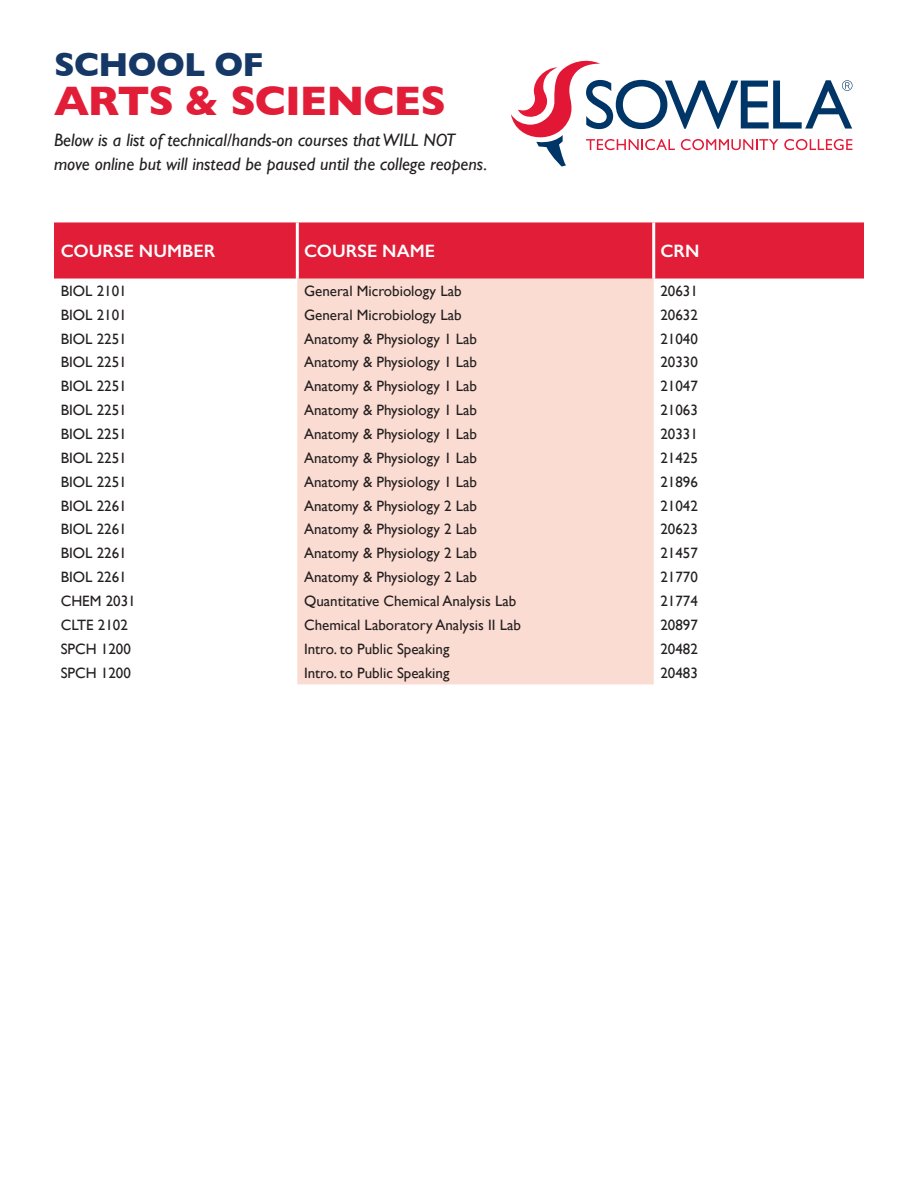
<style>
.page{position:relative;width:918px;height:1188px;background:#fff}
.page>*{position:absolute;margin:0;border:0;box-sizing:border-box;transform-origin:0 0}
.School_Brochure_Subh{font:700 42px "Gill Sans";letter-spacing:-.025em;color:#e21d38}
.School_Brochure_Subh-2{font:700 33.9px "Gill Sans";letter-spacing:-.02em;color:#163866}
.School_Brochure_Subh-3{font:italic 18px/24px "Gill Sans";color:#231f20}
.t1{font:600 18px "Gill Sans";color:#fff}
.t2{font:15px "Gill Sans";color:#231f20}
</style>
<div class="page">
<svg style="left:511px;top:60px;width:341px;height:107px"></svg>
<div style="left:54px;top:222px;width:810px;height:57px;background:#e21d38"></div>
<div style="left:297px;top:279px;width:357px;height:405px;background:#fbdcd2"></div>
<hr style="left:296px;top:222px;width:3px;height:57px;background:#fff">
<hr style="left:652px;top:222px;width:3px;height:57px;background:#fff">
<p class="School_Brochure_Subh-2" style="left:54px;top:38px;width:211px">SCHOOL OF</p>
<p class="School_Brochure_Subh" style="left:54px;top:68px;width:394px">ARTS &amp; SCIENCES</p>
<p class="School_Brochure_Subh-3" style="left:54px;top:128px;width:435px">Below is a list of technical/hands-on courses that WILL NOT move online but will instead be paused until the college reopens.</p>
<p class="t1" style="left:61px;top:240px;width:156px">COURSE NUMBER</p>
<p class="t1" style="left:304px;top:240px;width:133px">COURSE NAME</p>
<p class="t1" style="left:660px;top:240px;width:41px">CRN</p>
<p class="t2" style="left:61px;top:282px;width:68px">BIOL 2101</p>
<p class="t2" style="left:304px;top:282px;width:159px">General Microbiology Lab</p>
<p class="t2" style="left:660px;top:282px;width:39px">20631</p>
<p class="t2" style="left:61px;top:306px;width:68px">BIOL 2101</p>
<p class="t2" style="left:304px;top:306px;width:159px">General Microbiology Lab</p>
<p class="t2" style="left:660px;top:306px;width:39px">20632</p>
<p class="t2" style="left:61px;top:330px;width:68px">BIOL 2251</p>
<p class="t2" style="left:304px;top:330px;width:174px">Anatomy &amp; Physiology 1 Lab</p>
<p class="t2" style="left:660px;top:330px;width:39px">21040</p>
<p class="t2" style="left:61px;top:354px;width:68px">BIOL 2251</p>
<p class="t2" style="left:304px;top:354px;width:174px">Anatomy &amp; Physiology 1 Lab</p>
<p class="t2" style="left:660px;top:354px;width:39px">20330</p>
<p class="t2" style="left:61px;top:377px;width:68px">BIOL 2251</p>
<p class="t2" style="left:304px;top:377px;width:174px">Anatomy &amp; Physiology 1 Lab</p>
<p class="t2" style="left:660px;top:377px;width:39px">21047</p>
<p class="t2" style="left:61px;top:401px;width:68px">BIOL 2251</p>
<p class="t2" style="left:304px;top:401px;width:174px">Anatomy &amp; Physiology 1 Lab</p>
<p class="t2" style="left:660px;top:401px;width:39px">21063</p>
<p class="t2" style="left:61px;top:425px;width:68px">BIOL 2251</p>
<p class="t2" style="left:304px;top:425px;width:174px">Anatomy &amp; Physiology 1 Lab</p>
<p class="t2" style="left:660px;top:425px;width:39px">20331</p>
<p class="t2" style="left:61px;top:449px;width:68px">BIOL 2251</p>
<p class="t2" style="left:304px;top:449px;width:174px">Anatomy &amp; Physiology 1 Lab</p>
<p class="t2" style="left:660px;top:449px;width:39px">21425</p>
<p class="t2" style="left:61px;top:473px;width:68px">BIOL 2251</p>
<p class="t2" style="left:304px;top:473px;width:174px">Anatomy &amp; Physiology 1 Lab</p>
<p class="t2" style="left:660px;top:473px;width:39px">21896</p>
<p class="t2" style="left:61px;top:497px;width:68px">BIOL 2261</p>
<p class="t2" style="left:304px;top:497px;width:174px">Anatomy &amp; Physiology 2 Lab</p>
<p class="t2" style="left:660px;top:497px;width:39px">21042</p>
<p class="t2" style="left:61px;top:521px;width:68px">BIOL 2261</p>
<p class="t2" style="left:304px;top:521px;width:174px">Anatomy &amp; Physiology 2 Lab</p>
<p class="t2" style="left:660px;top:521px;width:39px">20623</p>
<p class="t2" style="left:61px;top:544px;width:68px">BIOL 2261</p>
<p class="t2" style="left:304px;top:544px;width:174px">Anatomy &amp; Physiology 2 Lab</p>
<p class="t2" style="left:660px;top:544px;width:39px">21457</p>
<p class="t2" style="left:61px;top:568px;width:68px">BIOL 2261</p>
<p class="t2" style="left:304px;top:568px;width:174px">Anatomy &amp; Physiology 2 Lab</p>
<p class="t2" style="left:660px;top:568px;width:39px">21770</p>
<p class="t2" style="left:61px;top:592px;width:76px">CHEM 2031</p>
<p class="t2" style="left:304px;top:592px;width:214px">Quantitative Chemical Analysis Lab</p>
<p class="t2" style="left:660px;top:592px;width:39px">21774</p>
<p class="t2" style="left:61px;top:616px;width:69px">CLTE 2102</p>
<p class="t2" style="left:304px;top:616px;width:218px">Chemical Laboratory Analysis II Lab</p>
<p class="t2" style="left:660px;top:616px;width:39px">20897</p>
<p class="t2" style="left:61px;top:640px;width:72px">SPCH 1200</p>
<p class="t2" style="left:304px;top:640px;width:147px">Intro. to Public Speaking</p>
<p class="t2" style="left:660px;top:640px;width:39px">20482</p>
<p class="t2" style="left:61px;top:664px;width:72px">SPCH 1200</p>
<p class="t2" style="left:304px;top:664px;width:147px">Intro. to Public Speaking</p>
<p class="t2" style="left:660px;top:664px;width:39px">20483</p>
</div>
